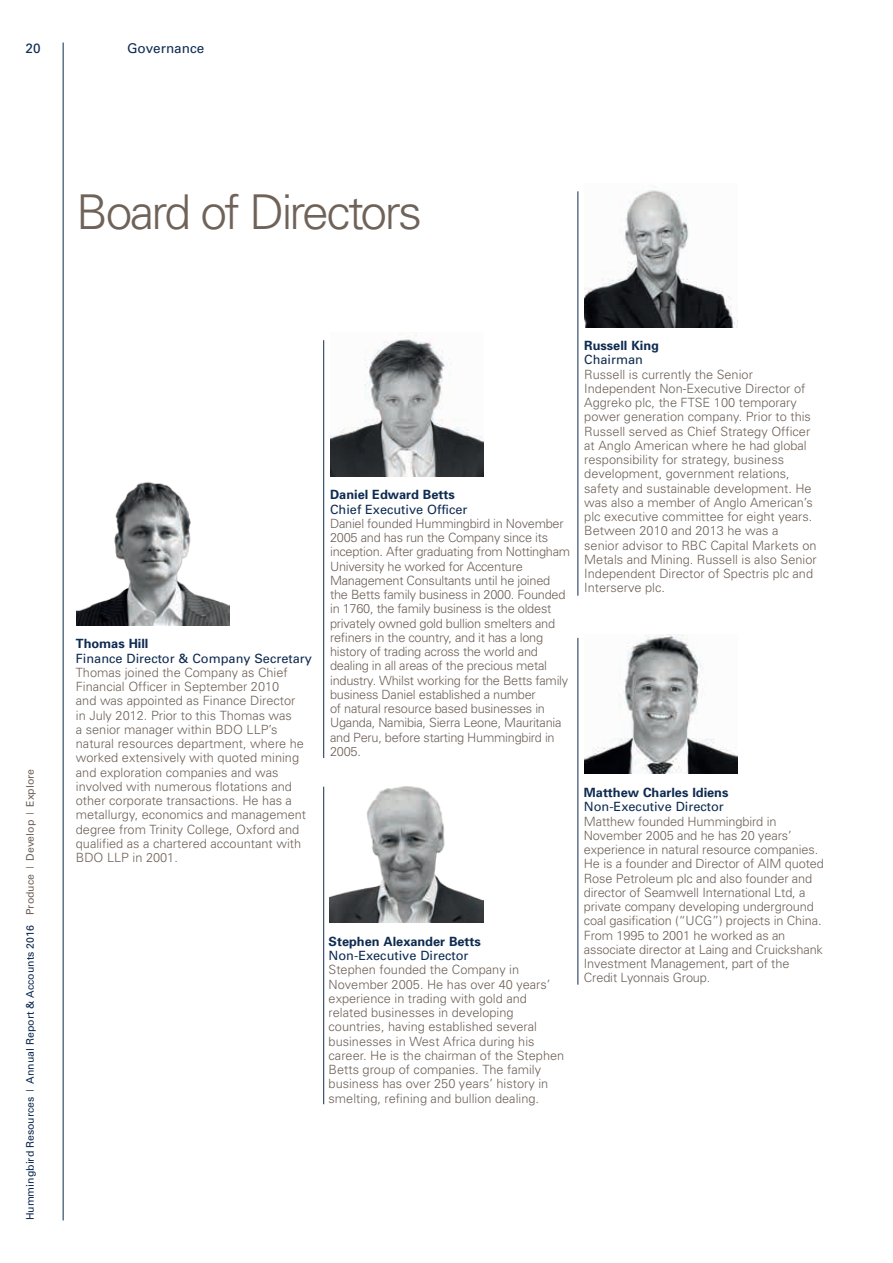
<style>
.page{position:relative;width:893px;height:1263px;background:#fff}
.page>*{position:absolute;margin:0;border:0;box-sizing:border-box;transform-origin:0 0}
.t1{font:300 48px "Univers";letter-spacing:-.055em;color:#6f6259}
.t2{font:13.5px "Univers";color:#0e2b51}
.t3{font:300 12.75px/14.2px "Univers";color:#6f6259}
.t4{font:300 12.75px/14.2px "Univers";letter-spacing:-.02em;color:#6f6259}
.t5{font:12.75px "Univers";color:#0e2b51}
.t6{font:700 12.75px "Univers";color:#0e2b51}
.t7{font:10.5px "Univers";color:#0e2b51}
.s1{color:#6f6259}
</style>
<div class="page">
<hr style="left:63px;top:43px;width:1px;height:1177px;background:#0e2b51">
<img style="left:585px;top:186px;width:153px;height:141px">
<img style="left:330px;top:786px;width:153px;height:137px">
<img style="left:330px;top:334px;width:153px;height:142px">
<img style="left:585px;top:635px;width:153px;height:139px">
<img style="left:77px;top:482px;width:153px;height:143px">
<hr style="left:577px;top:191px;width:1px;height:405px;background:#0e2b51">
<hr style="left:323px;top:340px;width:1px;height:418px;background:#0e2b51">
<hr style="left:323px;top:787px;width:1px;height:317px;background:#0e2b51">
<hr style="left:577px;top:638px;width:1px;height:347px;background:#0e2b51">
<p class="t2" style="left:26px;top:40px;width:17px">20</p>
<p class="t2" style="left:127px;top:40px;width:79px">Governance</p>
<h1 class="t1" style="left:76px;top:183px;width:347px">Board of Directors</h1>
<p class="t7" style="left:24px;top:1220px;width:453px;rotate:-90deg">Hummingbird Resources | Annual Report &amp; Accounts 2016 <span class="s1">Produce | Develop | Explore</span></p>
<p class="t6" style="left:76px;top:635px;width:74px">Thomas Hill</p>
<p class="t5" style="left:76px;top:650px;width:237px">Finance Director &amp; Company Secretary</p>
<p class="t3" style="left:76px;top:665px;width:232px">Thomas joined the Company as Chief Financial Officer in September 2010<br>and was appointed as Finance Director in July 2012. Prior to this Thomas was<br>a senior manager within BDO LLP’s natural resources department, where he worked extensively with quoted mining and exploration companies and was involved with numerous flotations and other corporate transactions. He has a metallurgy, economics and management degree from Trinity College, Oxford and qualified as a chartered accountant with BDO LLP in 2001.</p>
<p class="t6" style="left:330px;top:486px;width:126px">Daniel Edward Betts</p>
<p class="t5" style="left:330px;top:501px;width:139px">Chief Executive Officer</p>
<p class="t4" style="left:330px;top:516px;width:242px">Daniel founded Hummingbird in November 2005 and has run the Company since its inception. After graduating from Nottingham University he worked for Accenture Management Consultants until he joined the Betts family business in 2000. Founded in 1760, the family business is the oldest privately owned gold bullion smelters and refiners in the country, and it has a long history of trading across the world and dealing in all areas of the precious metal industry. Whilst working for the Betts family business Daniel established a number<br>of natural resource based businesses in Uganda, Namibia, Sierra Leone, Mauritania and Peru, before starting Hummingbird in 2005.</p>
<p class="t6" style="left:329px;top:933px;width:154px">Stephen Alexander Betts</p>
<p class="t5" style="left:329px;top:947px;width:141px">Non-Executive Director</p>
<p class="t3" style="left:329px;top:962px;width:237px">Stephen founded the Company in November 2005. He has over 40 years’ experience in trading with gold and related businesses in developing countries, having established several businesses in West Africa during his career. He is the chairman of the Stephen Betts group of companies. The family business has over 250 years’ history in smelting, refining and bullion dealing.</p>
<p class="t6" style="left:584px;top:337px;width:76px">Russell King</p>
<p class="t5" style="left:584px;top:352px;width:60px">Chairman</p>
<p class="t3" style="left:584px;top:367px;width:234px">Russell is currently the Senior Independent Non-Executive Director of Aggreko plc, the FTSE 100 temporary power generation company. Prior to this Russell served as Chief Strategy Officer at Anglo American where he had global responsibility for strategy, business development, government relations, safety and sustainable development. He was also a member of Anglo American’s plc executive committee for eight years.<br>Between 2010 and 2013 he was a<br>senior advisor to RBC Capital Markets on Metals and Mining. Russell is also Senior Independent Director of Spectris plc and Interserve plc.</p>
<p class="t6" style="left:584px;top:784px;width:146px">Matthew Charles Idiens</p>
<p class="t5" style="left:584px;top:799px;width:141px">Non-Executive Director</p>
<p class="t3" style="left:584px;top:813px;width:241px">Matthew founded Hummingbird in November 2005 and he has 20 years’ experience in natural resource companies.<br>He is a founder and Director of AIM quoted Rose Petroleum plc and also founder and director of Seamwell International Ltd, a private company developing underground coal gasification (“UCG”) projects in China.<br>From 1995 to 2001 he worked as an associate director at Laing and Cruickshank Investment Management, part of the Credit Lyonnais Group.</p>
</div>
